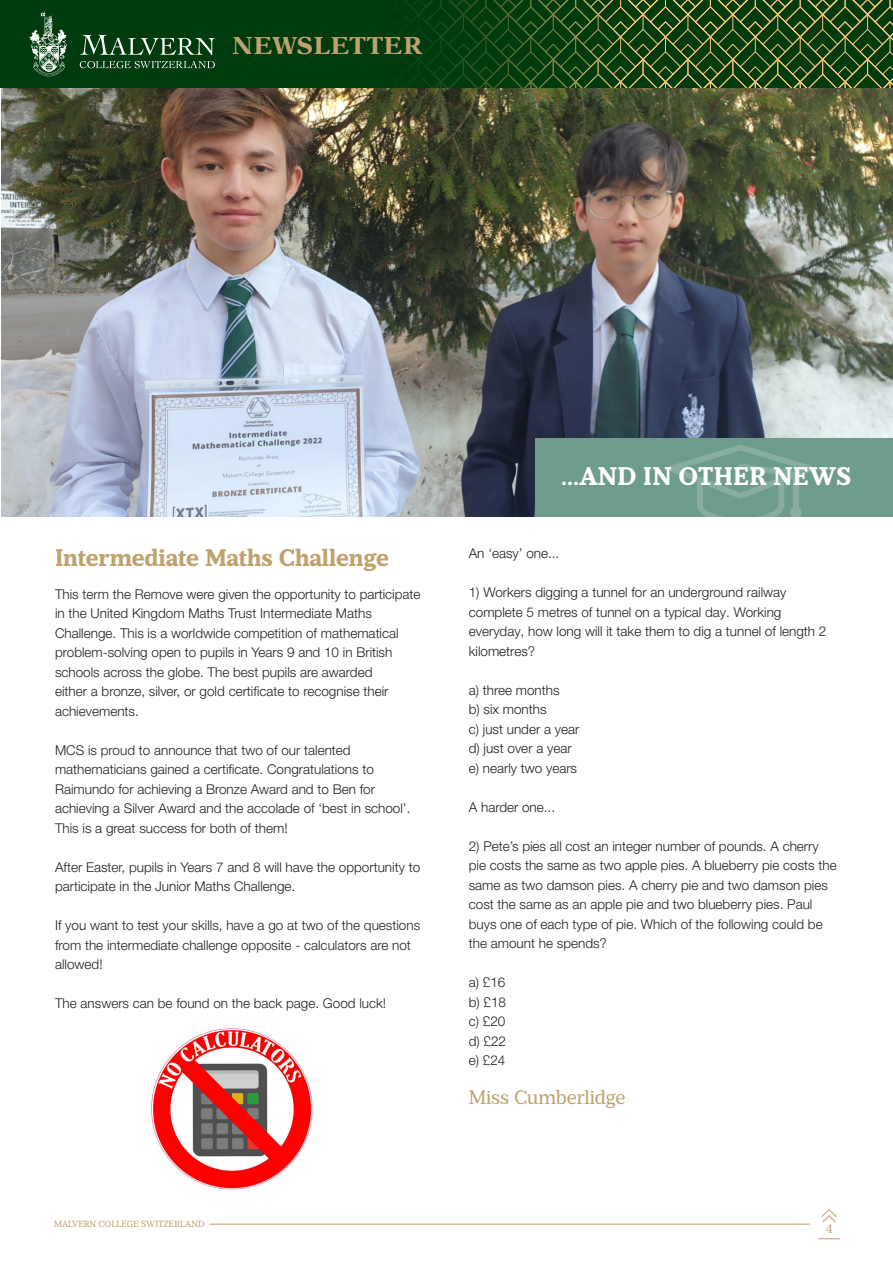
<style>
.page{position:relative;width:893px;height:1263px;background:#fff}
.page>*{position:absolute;margin:0;border:0;box-sizing:border-box;transform-origin:0 0}
.article_title{font:700 25.5px "Prumo Slab";letter-spacing:.01em;color:#fff}
.t1{font:500 25.5px "Aster";letter-spacing:.01em;color:#bfa26e}
.gold_sub{font:700 24px "Prumo Slab";color:#bfa26e}
.gold_name{font:19.5px "Prumo Slab";color:#bfa26e}
.gold_name-2{font:300 13.5px/19.5px "Helvetica Neue LT Pro";color:#231f20}
.t2{font:12px "Prumo Slab";color:#bfa26e}
.t3{font:9px "Prumo Slab";color:#bfa26e}
</style>
<div class="page">
<svg style="left:819px;top:1238px;width:21px;height:1px"></svg>
<svg style="left:822px;top:1209px;width:15px;height:14px"></svg>
<hr style="left:210px;top:1223px;width:600px;height:2px;background:#bfa26e">
<img style="left:1px;top:87px;width:892px;height:430px">
<div style="left:0;top:0;width:893px;height:87px;background:#003b0d"></div>
<svg style="left:398px;top:0;width:495px;height:87px"></svg>
<svg style="left:29px;top:11px;width:38px;height:65px"></svg>
<svg style="left:80px;top:35px;width:135px;height:20px"></svg>
<svg style="left:80px;top:61px;width:135px;height:7px"></svg>
<div style="left:536px;top:438px;width:357px;height:79px;background:#6e9c8a"></div>
<svg style="left:668px;top:445px;width:145px;height:72px"></svg>
<img style="left:151px;top:1028px;width:162px;height:162px">
<p class="t1" style="left:232px;top:30px;width:192px">NEWSLETTER</p>
<p class="gold_sub" style="left:55px;top:544px;width:335px">Intermediate Maths Challenge</p>
<p class="gold_name-2" style="left:55px;top:584px;width:367px">This term the Remove were given the opportunity to participate in the United Kingdom Maths Trust Intermediate Maths Challenge. This is a worldwide competition of mathematical problem-solving open to pupils in Years 9 and 10 in British schools across the globe. The best pupils are awarded<br>either a bronze, silver, or gold certificate to recognise their achievements.</p>
<p class="gold_name-2" style="left:55px;top:740px;width:357px">MCS is proud to announce that two of our talented mathematicians gained a certificate. Congratulations to Raimundo for achieving a Bronze Award and to Ben for achieving a Silver Award and the accolade of ‘best in school’.<br>This is a great success for both of them!</p>
<p class="gold_name-2" style="left:55px;top:857px;width:367px">After Easter, pupils in Years 7 and 8 will have the opportunity to participate in the Junior Maths Challenge.</p>
<p class="gold_name-2" style="left:55px;top:915px;width:367px">If you want to test your skills, have a go at two of the questions from the intermediate challenge opposite - calculators are not allowed!</p>
<p class="gold_name-2" style="left:55px;top:993px;width:333px">The answers can be found on the back page. Good luck!</p>
<p class="t3" style="left:54px;top:1218px;width:152px">MALVERN COLLEGE SWITZERLAND</p>
<p class="article_title" style="left:561px;top:461px;width:291px">...AND IN OTHER NEWS</p>
<p class="gold_name-2" style="left:469px;top:543px;width:92px">An ‘easy’ one...</p>
<p class="gold_name-2" style="left:469px;top:582px;width:359px">1) Workers digging a tunnel for an underground railway complete 5 metres of tunnel on a typical day. Working everyday, how long will it take them to dig a tunnel of length 2 kilometres?</p>
<p class="gold_name-2" style="left:469px;top:680px;width:92px">a) three months</p>
<p class="gold_name-2" style="left:469px;top:699px;width:79px">b) six months</p>
<p class="gold_name-2" style="left:469px;top:719px;width:112px">c) just under a year</p>
<p class="gold_name-2" style="left:469px;top:738px;width:104px">d) just over a year</p>
<p class="gold_name-2" style="left:469px;top:758px;width:110px">e) nearly two years</p>
<p class="gold_name-2" style="left:469px;top:797px;width:88px">A harder one...</p>
<p class="gold_name-2" style="left:469px;top:836px;width:369px">2) Pete’s pies all cost an integer number of pounds. A cherry pie costs the same as two apple pies. A blueberry pie costs the same as two damson pies. A cherry pie and two damson pies cost the same as an apple pie and two blueberry pies. Paul buys one of each type of pie. Which of the following could be the amount he spends?</p>
<p class="gold_name-2" style="left:469px;top:972px;width:38px">a) £16</p>
<p class="gold_name-2" style="left:469px;top:992px;width:39px">b) £18</p>
<p class="gold_name-2" style="left:469px;top:1011px;width:38px">c) £20</p>
<p class="gold_name-2" style="left:469px;top:1031px;width:39px">d) £22</p>
<p class="gold_name-2" style="left:469px;top:1050px;width:38px">e) £24</p>
<p class="gold_name" style="left:469px;top:1086px;width:158px">Miss Cumberlidge</p>
<p class="t2" style="left:826px;top:1222px;width:8px">4</p>
</div>
